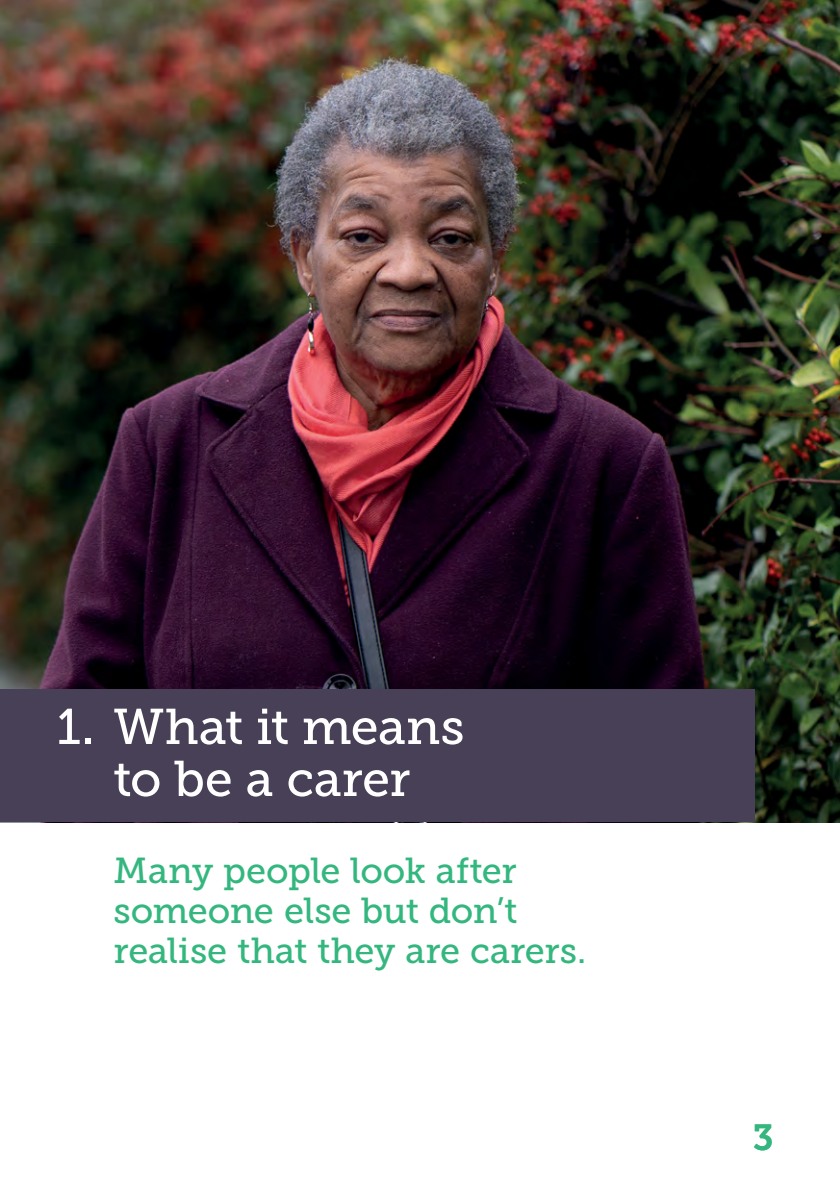
<style>
.page{position:relative;width:840px;height:1191px;background:#fff}
.page>*{position:absolute;margin:0;border:0;box-sizing:border-box;transform-origin:0 0}
.H2_numbered_chapters{font:50px/52px "Museo Slab 500";letter-spacing:-.005em;color:#fff;text-align:center}
.Intro_copy{font:36px/40px "Museo Slab 500";letter-spacing:-.01em;color:#34b77e}
.t1{font:36px "Museo Slab 700";color:#34b77e}
</style>
<div class="page">
<img style="left:1px;top:0;width:838px;height:822px">
<div style="left:1px;top:689px;width:754px;height:133px;background:#484057"></div>
<h2 class="H2_numbered_chapters" style="left:57px;top:701px;width:409px">1. What it means to be a carer</h2>
<p class="Intro_copy" style="left:113px;top:851px;width:474px">Many people look after someone else but don’t realise that they are carers.</p>
<p class="t1" style="left:752px;top:1117px;width:22px">3</p>
</div>
